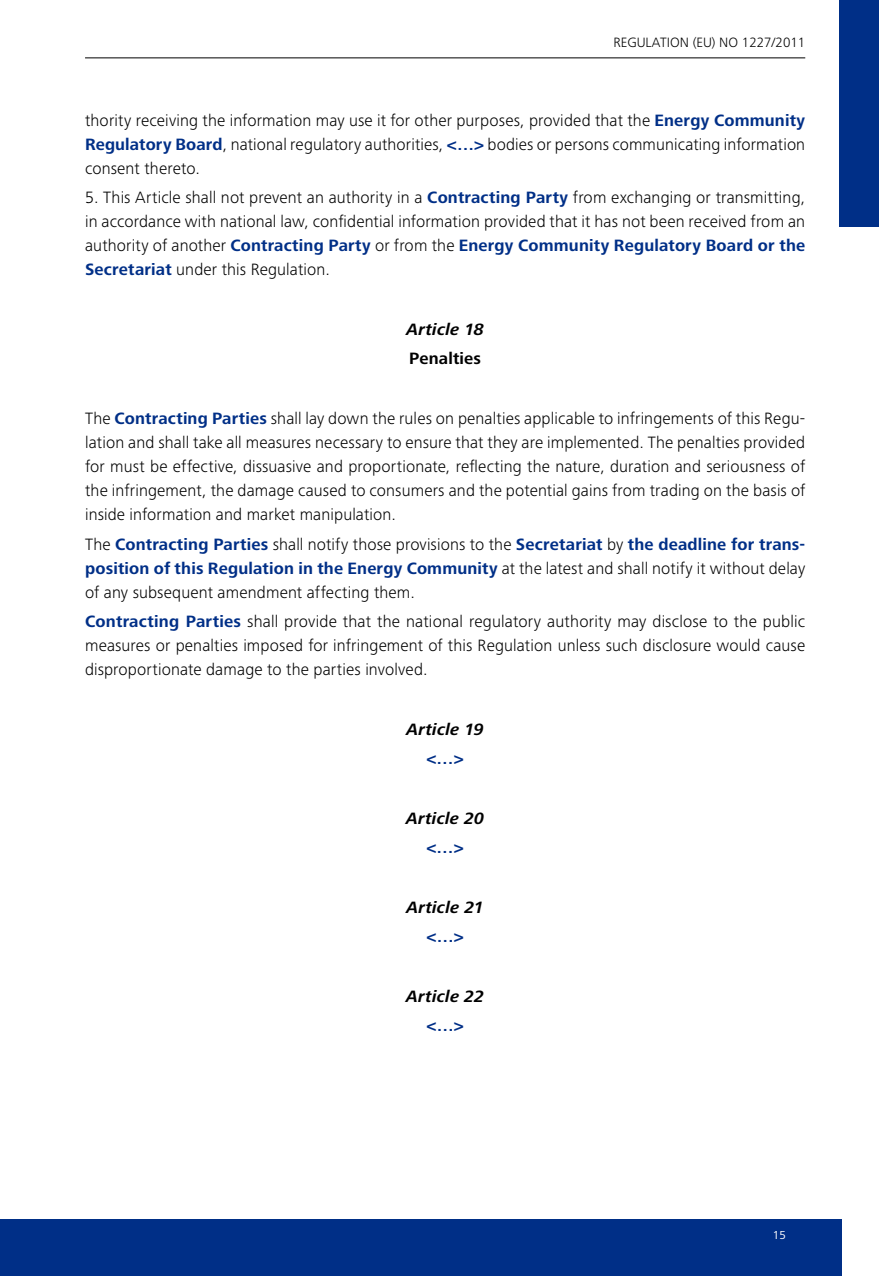
<style>
.page{position:relative;width:879px;height:1276px;background:#fff}
.page>*{position:absolute;margin:0;border:0;box-sizing:border-box;transform-origin:0 0}
.t1{font:300 17px/24px "Frutiger Next Pro";letter-spacing:.01em;color:#000;text-align:justify}
.t2{font:italic 700 17px "Frutiger Next Pro";letter-spacing:.01em;color:#000}
.t3{font:700 17px "Frutiger Next Pro";color:#002f87}
.t4{font:700 17px "Frutiger Next Pro";letter-spacing:.01em;color:#000}
.t5{font:300 14px "Frutiger Next Pro";color:#000}
.t6{font:12px "Frutiger Next Pro";color:#fff}
.s1{font-weight:700;color:#002f87}
</style>
<div class="page">
<hr style="left:85px;top:58px;width:720px;height:1px;background:#000">
<div style="left:0;top:1219px;width:841px;height:57px;background:#002f87"></div>
<div style="left:839px;top:0;width:40px;height:227px;background:#002f87"></div>
<p class="t5" style="left:613px;top:35px;width:193px">REGULATION (EU) NO 1227/2011</p>
<p class="t1" style="left:85px;top:108px;width:721px">thority receiving the information may use it for other purposes, provided that the <span class="s1">Energy Community Regulatory Board</span>, national regulatory authorities, <span class="s1">&lt;…&gt;</span> bodies or persons communicating information consent thereto.</p>
<p class="t1" style="left:85px;top:186px;width:722px">5. This Article shall not prevent an authority in a <span class="s1">Contracting Party</span> from exchanging or transmitting, in accordance with national law, confidential information provided that it has not been received from an authority of another <span class="s1">Contracting Party</span> or from the <span class="s1">Energy Community Regulatory Board or the Secretariat</span> under this Regulation.</p>
<p class="t2" style="left:406px;top:319px;width:79px">Article 18</p>
<p class="t4" style="left:409px;top:349px;width:73px">Penalties</p>
<p class="t1" style="left:85px;top:406px;width:722px">The <span class="s1">Contracting Parties</span> shall lay down the rules on penalties applicable to infringements of this Regu&shy;lation and shall take all measures necessary to ensure that they are implemented. The penalties provided for must be effective, dissuasive and proportionate, reflecting the nature, duration and seriousness of the infringement, the damage caused to consumers and the potential gains from trading on the basis of inside information and market manipulation.</p>
<p class="t1" style="left:85px;top:532px;width:722px">The <span class="s1">Contracting Parties</span> shall notify those provisions to the <span class="s1">Secretariat</span> by <span class="s1">the deadline for trans&shy;position of this Regulation in the Energy Community</span> at the latest and shall notify it without delay of any subsequent amendment affecting them.</p>
<p class="t1" style="left:85px;top:609px;width:721px"><span class="s1">Contracting Parties</span> shall provide that the national regulatory authority may disclose to the public measures or penalties imposed for infringement of this Regulation unless such disclosure would cause disproportionate damage to the parties involved.</p>
<p class="t2" style="left:406px;top:719px;width:79px">Article 19</p>
<p class="t3" style="left:426px;top:749px;width:39px">&lt;…&gt;</p>
<p class="t2" style="left:406px;top:808px;width:79px">Article 20</p>
<p class="t3" style="left:426px;top:838px;width:39px">&lt;…&gt;</p>
<p class="t2" style="left:406px;top:897px;width:79px">Article 21</p>
<p class="t3" style="left:426px;top:927px;width:39px">&lt;…&gt;</p>
<p class="t2" style="left:406px;top:986px;width:79px">Article 22</p>
<p class="t3" style="left:426px;top:1016px;width:39px">&lt;…&gt;</p>
<p class="t6" style="left:773px;top:1227px;width:15px">15</p>
</div>
